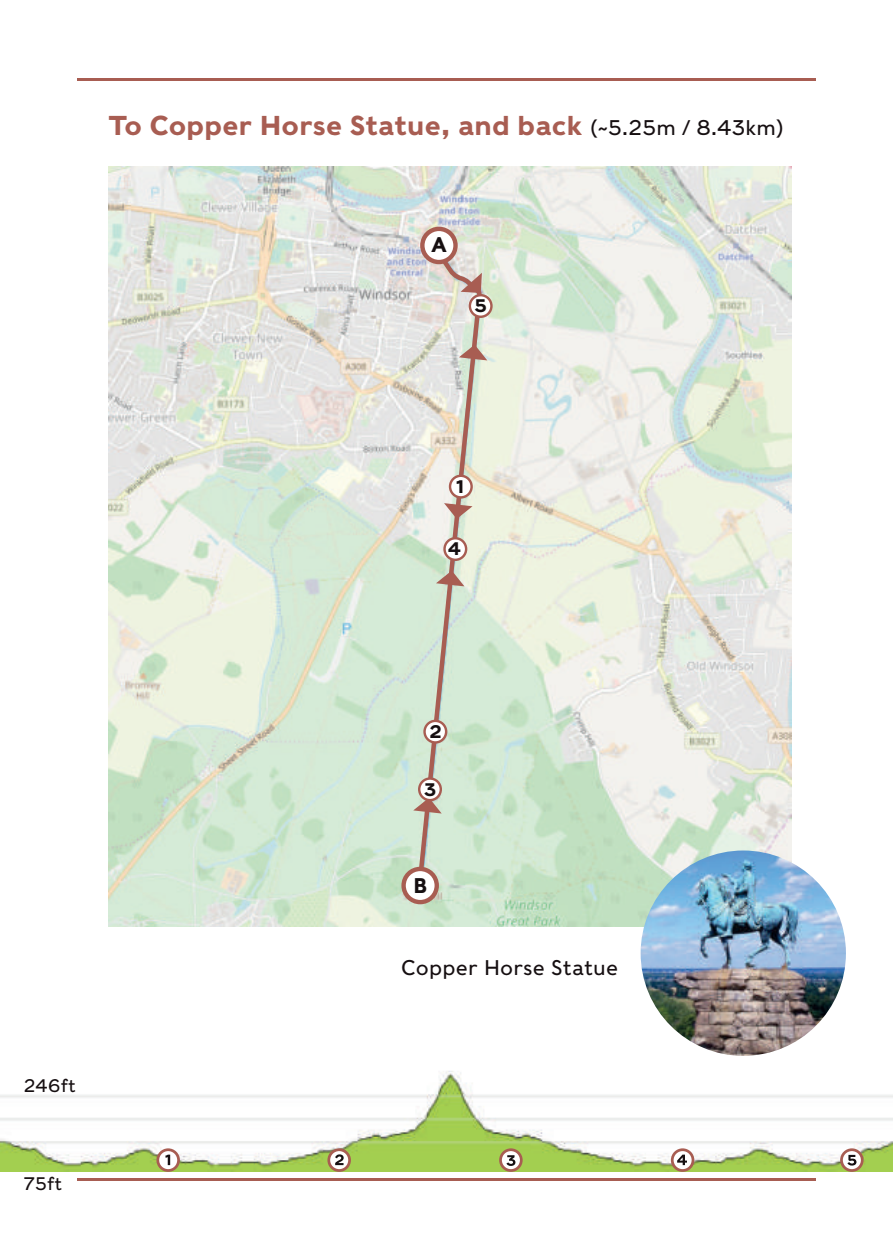
<style>
.page{position:relative;width:893px;height:1259px;background:#fff}
.page>*{position:absolute;margin:0;border:0;box-sizing:border-box;transform-origin:0 0}
.t1{font:500 27px "Caslons Egyptian";letter-spacing:.01em;color:#a85d52}
.t2{font:21px "Caslons Egyptian";letter-spacing:.01em;color:#160f11}
.t3{font:500 21px "Caslons Egyptian";color:#160f11}
.t4{font:18px "Caslons Egyptian";letter-spacing:.01em;color:#160f11}
.t5{font:500 18px "Caslons Egyptian";color:#160f11}
.s1{font-weight:400;font-size:21px;color:#160f11}
</style>
<div class="page">
<hr style="left:77px;top:78px;width:739px;height:3px;background:#a85d52">
<hr style="left:77px;top:1178px;width:739px;height:2px;background:#a85d52">
<svg style="left:108px;top:166px;width:684px;height:761px;background:#dee7da"></svg>
<img style="left:0;top:1071px;width:893px;height:100px">
<div style="left:422px;top:229px;width:33px;height:33px;background:#fff;border-radius:50%"></div>
<div style="left:420px;top:227px;width:38px;height:37px;border:4px solid #a85d52;border-radius:50%"></div>
<svg style="left:404px;top:869px;width:33px;height:33px"></svg>
<div style="left:401px;top:866px;width:38px;height:38px;border:4px solid #a85d52;border-radius:50%"></div>
<svg style="left:470px;top:295px;width:21px;height:22px"></svg>
<div style="left:469px;top:294px;width:24px;height:24px;border:2px solid #a85d52;border-radius:50%"></div>
<svg style="left:841px;top:1149px;width:21px;height:21px"></svg>
<div style="left:840px;top:1148px;width:24px;height:23px;border:3px solid #a85d52;border-radius:50%"></div>
<svg style="left:847px;top:1155px;width:9px;height:10px"></svg>
<svg style="left:158px;top:1149px;width:21px;height:21px"></svg>
<div style="left:156px;top:1148px;width:24px;height:23px;border:3px solid #a85d52;border-radius:50%"></div>
<svg style="left:165px;top:1154px;width:5px;height:11px"></svg>
<svg style="left:672px;top:1149px;width:21px;height:21px"></svg>
<div style="left:671px;top:1148px;width:23px;height:23px;border:3px solid #a85d52;border-radius:50%"></div>
<svg style="left:677px;top:1154px;width:10px;height:11px"></svg>
<svg style="left:329px;top:1149px;width:21px;height:21px"></svg>
<div style="left:327px;top:1148px;width:24px;height:23px;border:3px solid #a85d52;border-radius:50%"></div>
<svg style="left:335px;top:1154px;width:9px;height:11px"></svg>
<svg style="left:500px;top:1149px;width:21px;height:21px"></svg>
<div style="left:499px;top:1148px;width:24px;height:23px;border:3px solid #a85d52;border-radius:50%"></div>
<svg style="left:506px;top:1155px;width:9px;height:11px"></svg>
<svg style="left:413px;top:246px;width:74px;height:644px;background:#d7dcce"></svg>
<img style="left:641px;top:850px;width:205px;height:206px;border-radius:103px">
<svg style="left:450px;top:476px;width:22px;height:21px"></svg>
<div style="left:449px;top:474px;width:24px;height:24px;border:2px solid #a85d52;border-radius:50%"></div>
<div style="left:445px;top:538px;width:21px;height:22px;background:#fff;border-radius:50%"></div>
<div style="left:443px;top:537px;width:24px;height:24px;border:2px solid #a85d52;border-radius:50%"></div>
<svg style="left:425px;top:721px;width:21px;height:21px"></svg>
<div style="left:423px;top:719px;width:24px;height:24px;border:2px solid #a85d52;border-radius:50%"></div>
<svg style="left:419px;top:778px;width:22px;height:22px"></svg>
<div style="left:418px;top:777px;width:24px;height:24px;border:2px solid #a85d52;border-radius:50%"></div>
<p class="t1" style="left:108px;top:108px;width:677px">To Copper Horse Statue, and back <span class="s1">(~5.25m / 8.43km)</span></p>
<p class="t3" style="left:431px;top:231px;width:17px">A</p>
<p class="t5" style="left:474px;top:294px;width:14px">5</p>
<p class="t5" style="left:456px;top:475px;width:10px">1</p>
<p class="t5" style="left:448px;top:537px;width:15px">4</p>
<p class="t4" style="left:24px;top:1074px;width:54px">246ft</p>
<p class="t4" style="left:24px;top:1171px;width:40px">75ft</p>
<p class="t5" style="left:429px;top:719px;width:14px">2</p>
<p class="t5" style="left:424px;top:777px;width:14px">3</p>
<p class="t3" style="left:413px;top:872px;width:16px">B</p>
<p class="t2" style="left:401px;top:954px;width:219px">Copper Horse Statue</p>
</div>
